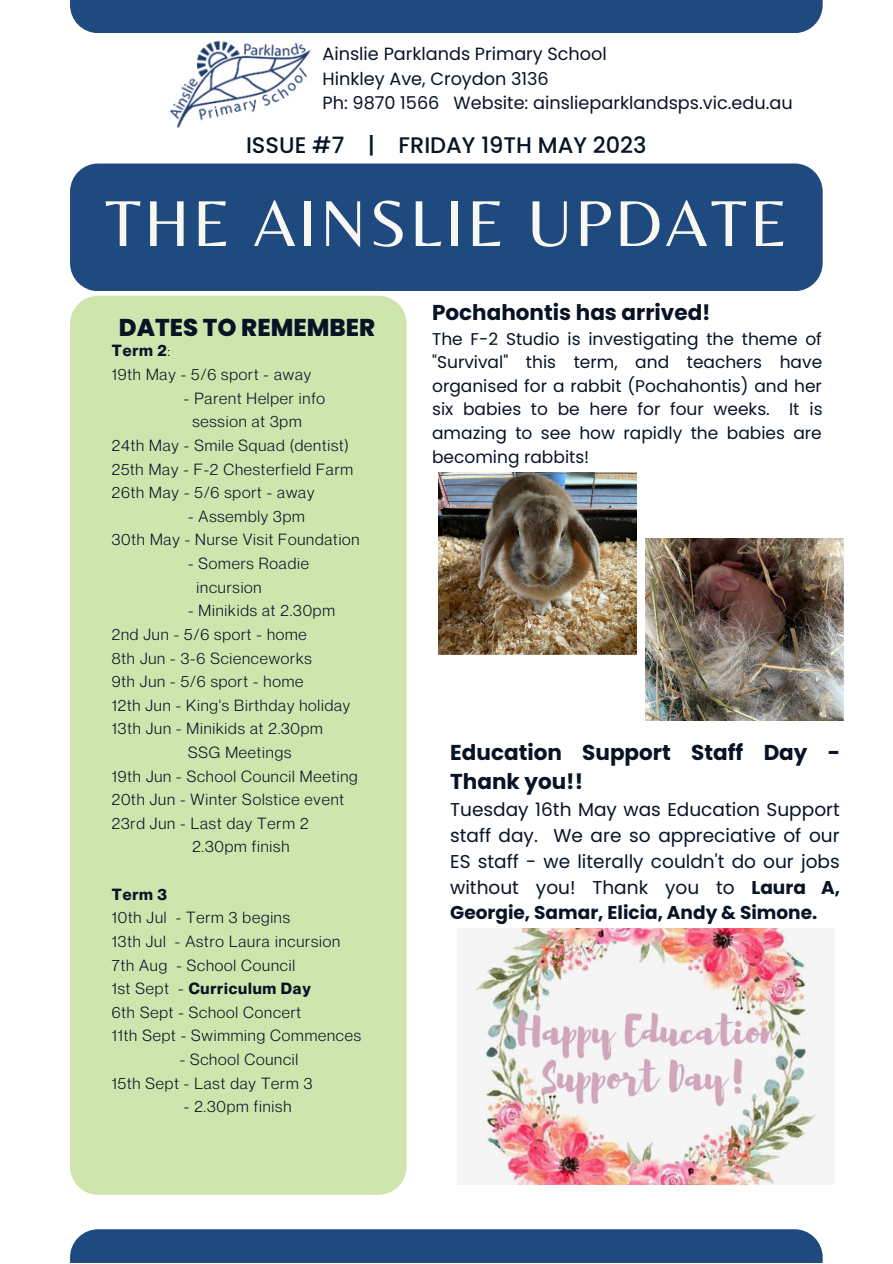
<style>
.page{position:relative;width:893px;height:1264px;background:#fff}
.page>*{position:absolute;margin:0;border:0;box-sizing:border-box;transform-origin:0 0}
.t1{font:67.5px "Belleza";letter-spacing:.045em;color:#f8f7f2}
.t2{font:800 24.3px "Poppins";color:#081326}
.t3{font:500 22.5px "Poppins";color:#081326}
.t4{font:700 21.6px/29.2px "Poppins";color:#081326}
.t5{font:18.45px/25.8px "Poppins";color:#081326;text-align:justify}
.t6{font:17.7px/24.5px "Poppins";color:#081326}
.t7{font:17.1px/23.5px "Poppins";color:#081326;text-align:justify}
.t8{font:15.9px/23.5px "Neue Montreal";letter-spacing:.05em;color:#081326}
.t9{font:700 15.9px "Neue Montreal";color:#081326}
.s1{font-weight:700}
</style>
<div class="page">
<div style="left:70px;top:163px;width:752px;height:128px;background:#1f4a7f;border-radius:28px"></div>
<div style="left:70px;top:296px;width:336px;height:898px;background:#cee6ae;border-radius:28px"></div>
<div style="left:70px;top:1229px;width:752px;height:33px;background:#1f4a7f"></div>
<div style="left:70px;top:0;width:752px;height:33px;background:#1f4a7f"></div>
<img style="left:169px;top:40px;width:142px;height:87px">
<img style="left:438px;top:472px;width:198px;height:182px">
<img style="left:475px;top:928px;width:342px;height:256px">
<img style="left:645px;top:538px;width:198px;height:182px">
<p class="t6" style="left:322px;top:42px;width:471px">Ainslie Parklands Primary School<br>Hinkley Ave, Croydon 3136<br>Ph: 9870 1566 Website: ainslieparklandsps.vic.edu.au</p>
<h3 class="t3" style="left:246px;top:132px;width:402px">ISSUE #7 | FRIDAY 19TH MAY 2023</h3>
<h1 class="t1" style="left:105px;top:183px;width:684px">THE AINSLIE UPDATE</h1>
<h2 class="t2" style="left:119px;top:314px;width:258px">DATES TO REMEMBER</h2>
<p class="t8" style="left:112px;top:337px;width:201px"><span class="s1">Term 2</span>:<br>19th May - 5/6 sport - away</p>
<p class="t8" style="left:184px;top:385px;width:143px">- Parent Helper info</p>
<p class="t8" style="left:192px;top:408px;width:111px">session at 3pm</p>
<p class="t8" style="left:112px;top:432px;width:238px">24th May - Smile Squad (dentist)</p>
<p class="t8" style="left:112px;top:455px;width:243px">25th May - F-2 Chesterfield Farm</p>
<p class="t8" style="left:112px;top:479px;width:204px">26th May - 5/6 sport - away</p>
<p class="t8" style="left:112px;top:503px;width:249px;text-indent:76px">- Assembly 3pm<br>30th May - Nurse Visit Foundation</p>
<p class="t8" style="left:196px;top:550px;width:114px;text-indent:-8px">- Somers Roadie incursion</p>
<p class="t8" style="left:188px;top:597px;width:148px">- Minikids at 2.30pm</p>
<p class="t8" style="left:112px;top:621px;width:196px">2nd Jun - 5/6 sport - home</p>
<p class="t8" style="left:112px;top:644px;width:201px">8th Jun - 3-6 Scienceworks</p>
<p class="t8" style="left:112px;top:668px;width:193px">9th Jun - 5/6 sport - home</p>
<p class="t8" style="left:112px;top:691px;width:240px">12th Jun - King's Birthday holiday</p>
<p class="t8" style="left:112px;top:715px;width:212px">13th Jun - Minikids at 2.30pm</p>
<p class="t8" style="left:188px;top:739px;width:105px">SSG Meetings</p>
<p class="t8" style="left:112px;top:762px;width:247px">19th Jun - School Council Meeting</p>
<p class="t8" style="left:112px;top:786px;width:234px">20th Jun - Winter Solstice event</p>
<p class="t8" style="left:112px;top:809px;width:198px">23rd Jun - Last day Term 2</p>
<p class="t8" style="left:192px;top:833px;width:98px">2.30pm finish</p>
<p class="t9" style="left:112px;top:880px;width:57px">Term 3</p>
<p class="t8" style="left:112px;top:904px;width:250px">10th Jul - Term 3 begins<br>13th Jul - Astro Laura incursion<br>7th Aug - School Council<br>1st Sept - <span class="s1">Curriculum Day<br></span>6th Sept - School Concert<br>11th Sept - Swimming Commences</p>
<p class="t8" style="left:112px;top:1045px;width:202px;text-indent:68px">- School Council<br>15th Sept - Last day Term 3</p>
<p class="t8" style="left:184px;top:1093px;width:109px">- 2.30pm finish</p>
<h3 class="t4" style="left:432px;top:298px;width:280px">Pochahontis has arrived!</h3>
<p class="t7" style="left:432px;top:327px;width:392px">The F-2 Studio is investigating the theme of "Survival" this term, and teachers have organised for a rabbit (Pochahontis) and her six babies to be here for four weeks. It is amazing to see how rapidly the babies are becoming rabbits!</p>
<h3 class="t4" style="left:450px;top:737px;width:391px">Education Support Staff Day -<br>Thank you!!</h3>
<p class="t5" style="left:450px;top:796px;width:391px">Tuesday 16th May was Education Support staff day. We are so appreciative of our ES staff - we literally couldn't do our jobs without you! Thank you to <span class="s1">Laura A, Georgie, Samar, Elicia, Andy &amp; Simone.</span></p>
</div>
